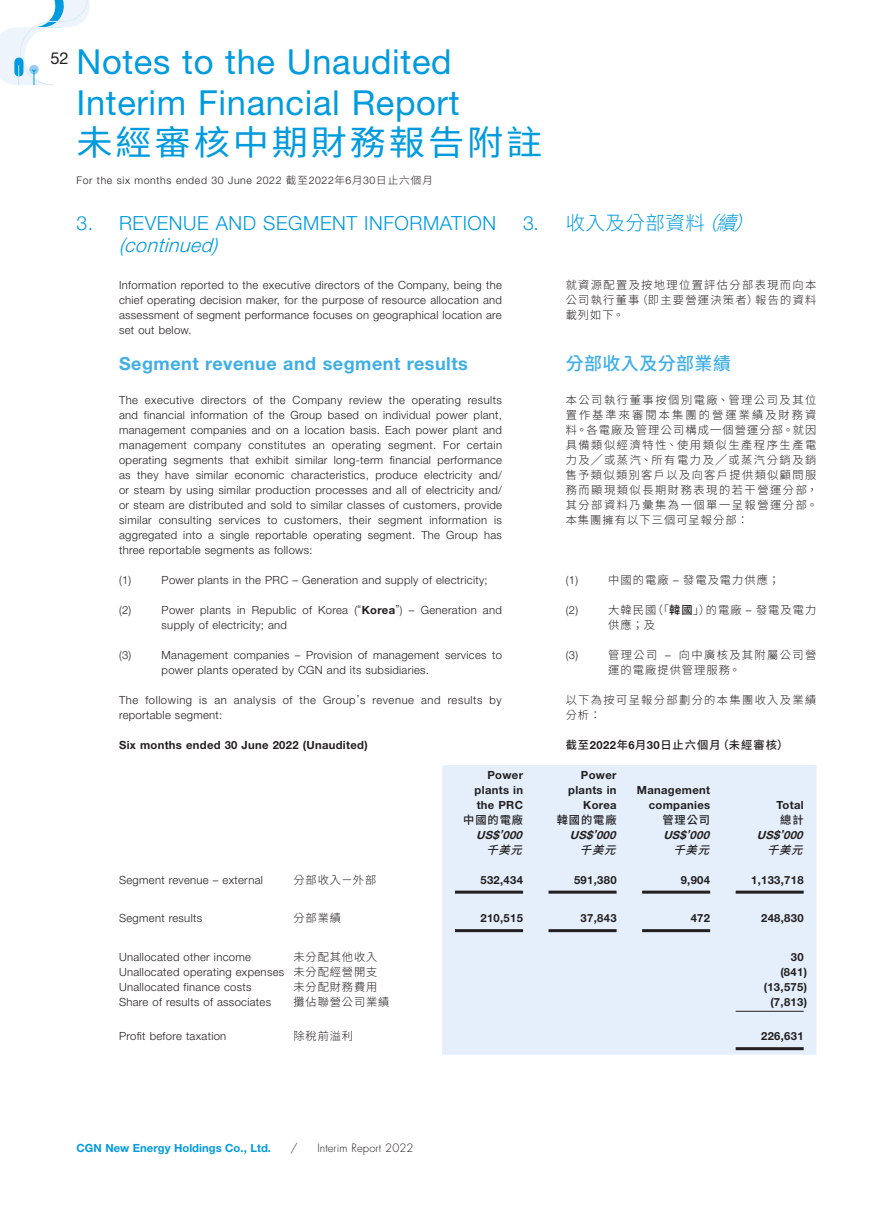
<style>
.page{position:relative;width:893px;height:1212px;background:#fff}
.page>*{position:absolute;margin:0;border:0;box-sizing:border-box;transform-origin:0 0}
.t1{font:34.5px/40.5px "Helvetica Neue LT Std";letter-spacing:.02em;color:#009bdf}
.t2{font:34.5px "Source Han Sans TC";letter-spacing:.08em;color:#009bdf;scale:1.05 1}
.Heading_1{font:300 19.5px/22.5px "Helvetica Neue LT Std";letter-spacing:.03em;color:#009bdf}
.C_Heading_1{font:300 19.5px "Source Han Sans TC";letter-spacing:.025em;color:#009bdf}
.Heading_2{font:700 18px "Helvetica Neue LT Std";letter-spacing:.03em;color:#3eaee6}
.C_Heading_2{font:500 18px "Source Han Sans TC";letter-spacing:.025em;color:#3eaee6}
.t3{font:16.5px "Helvetica Neue LT Std";color:#231f20}
.Body_Text{font:300 11.25px/15px "Helvetica Neue LT Std";letter-spacing:.03em;color:#231f20;text-align:justify}
.C_Body_Text{font:300 11.25px/15px "Source Han Sans TC";letter-spacing:.12em;color:#231f20}
.Body_Text-2{font:700 11.25px "Helvetica Neue LT Std";letter-spacing:.03em;color:#231f20}
.Body_Text-3{font:300 11.25px/15px "Helvetica Neue LT Std";letter-spacing:.05em;color:#231f20}
.Body_Text-4{font:300 11.25px "Source Han Sans TC";letter-spacing:.08em;color:#231f20}
.C_Body_Text-2{font:300 11.25px/15px "Source Han Sans TC";letter-spacing:.095em;color:#231f20}
.t4{font:700 11.25px "Helvetica Neue LT Std";letter-spacing:.005em;color:#009bdf}
.Body_Text-5{font:italic 700 11.25px "Helvetica Neue LT Std";color:#231f20}
.C_Body_Text-3{font:500 11.25px "Source Han Sans TC";letter-spacing:.095em;color:#231f20}
.t5{font:300 11.25px "Futura Std";letter-spacing:.005em;color:#231f20}
.Body_Text-6{font:500 11.25px "Source Han Sans TC";letter-spacing:.08em;color:#231f20}
.Body_Text-7{font:italic 500 11.25px "Source Han Sans TC";color:#231f20}
.C_Body_Text-4{font:300 11.25px "Helvetica Neue LT Std";color:#231f20}
.t6{font:300 10.5px "Helvetica Neue LT Std";letter-spacing:.06em;color:#231f20}
.s1{font-family:"Source Han Sans TC"}
.s2{font-family:"Helvetica Neue LT Std"}
.s3{font-style:italic}
.s4{font-weight:700}
.s5{font-weight:500}
.s6{font-family:"Helvetica Neue LT Std";font-weight:700}
</style>
<div class="page">
<svg style="left:0;top:0;width:90px;height:85px"></svg>
<div style="left:442px;top:765px;width:374px;height:290px;background:#e4effb"></div>
<hr style="left:455px;top:891px;width:68px;height:3px;background:#231f20">
<hr style="left:549px;top:891px;width:68px;height:3px;background:#231f20">
<hr style="left:642px;top:891px;width:68px;height:3px;background:#231f20">
<hr style="left:736px;top:891px;width:68px;height:3px;background:#231f20">
<hr style="left:455px;top:929px;width:68px;height:3px;background:#231f20">
<hr style="left:549px;top:929px;width:68px;height:3px;background:#231f20">
<hr style="left:642px;top:929px;width:68px;height:3px;background:#231f20">
<hr style="left:736px;top:1011px;width:68px;height:1px;background:#231f20">
<hr style="left:736px;top:1047px;width:68px;height:3px;background:#231f20">
<h3 class="t3" style="left:51px;top:48px;width:19px">52</h3>
<h1 class="t1" style="left:77px;top:41px;width:384px">Notes to the Unaudited<br>Interim Financial Report</h1>
<h1 class="t2" style="left:77px;top:123px;width:445px">未經審核中期財務報告附註</h1>
<p class="t6" style="left:77px;top:174px;width:358px">For the six months ended 30 June 2022 <span class="s1">截至</span>2022<span class="s1">年</span>6<span class="s1">月</span>30<span class="s1">日止六個月</span></p>
<p class="C_Heading_1" style="left:523px;top:212px;width:247px"><span class="s2">3.</span> 收入及分部資料<span class="s3">（續）</span></p>
<p class="Heading_1" style="left:119px;top:211px;width:379px;text-indent:-43px">3. REVENUE AND SEGMENT INFORMATION <span class="s3">(continued)</span></p>
<p class="Body_Text" style="left:119px;top:277px;width:384px">Information reported to the executive directors of the Company, being the chief operating decision maker, for the purpose of resource allocation and assessment of segment performance focuses on geographical location are set out below.</p>
<p class="Heading_2" style="left:119px;top:352px;width:350px">Segment revenue and segment results</p>
<p class="Body_Text" style="left:119px;top:392px;width:385px">The executive directors of the Company review the operating results and financial information of the Group based on individual power plant, management companies and on a location basis. Each power plant and management company constitutes an operating segment. For certain operating segments that exhibit similar long-term financial performance as they have similar economic characteristics, produce electricity and/ or steam by using similar production processes and all of electricity and/ or steam are distributed and sold to similar classes of customers, provide similar consulting services to customers, their segment information is aggregated into a single reportable operating segment. The Group has three reportable segments as follows:</p>
<p class="Body_Text" style="left:119px;top:572px;width:14px">(1)</p>
<p class="Body_Text" style="left:162px;top:572px;width:328px">Power plants in the PRC – Generation and supply of electricity;</p>
<p class="Body_Text" style="left:119px;top:602px;width:14px">(2)</p>
<p class="Body_Text" style="left:162px;top:602px;width:342px">Power plants in Republic of Korea (“<span class="s4">Korea</span>”) – Generation and supply of electricity; and</p>
<p class="Body_Text" style="left:119px;top:647px;width:14px">(3)</p>
<p class="Body_Text" style="left:162px;top:647px;width:342px">Management companies – Provision of management services to power plants operated by CGN and its subsidiaries.</p>
<p class="Body_Text-3" style="left:119px;top:692px;width:384px">The following is an analysis of the Group’s revenue and results by reportable segment:</p>
<p class="Body_Text-2" style="left:119px;top:738px;width:250px">Six months ended 30 June 2022 (Unaudited)</p>
<p class="Body_Text-2" style="left:487px;top:768px;width:37px">Power</p>
<p class="Body_Text-2" style="left:581px;top:768px;width:37px">Power</p>
<p class="Body_Text-2" style="left:475px;top:783px;width:50px">plants in</p>
<p class="Body_Text-2" style="left:568px;top:783px;width:50px">plants in</p>
<p class="Body_Text-2" style="left:637px;top:783px;width:75px">Management</p>
<p class="Body_Text-2" style="left:477px;top:798px;width:48px">the PRC</p>
<p class="Body_Text-2" style="left:583px;top:798px;width:35px">Korea</p>
<p class="Body_Text-2" style="left:649px;top:798px;width:63px">companies</p>
<p class="Body_Text-2" style="left:777px;top:798px;width:29px">Total</p>
<p class="Body_Text-6" style="left:463px;top:813px;width:61px">中國的電廠</p>
<p class="Body_Text-6" style="left:557px;top:813px;width:61px">韓國的電廠</p>
<p class="Body_Text-6" style="left:662px;top:813px;width:49px">管理公司</p>
<p class="Body_Text-6" style="left:780px;top:813px;width:25px">總計</p>
<p class="Body_Text-5" style="left:476px;top:828px;width:51px">US$’000</p>
<p class="Body_Text-5" style="left:570px;top:828px;width:51px">US$’000</p>
<p class="Body_Text-5" style="left:663px;top:828px;width:51px">US$’000</p>
<p class="Body_Text-5" style="left:757px;top:828px;width:51px">US$’000</p>
<p class="Body_Text-7" style="left:486px;top:843px;width:46px">千美元</p>
<p class="Body_Text-7" style="left:580px;top:843px;width:46px">千美元</p>
<p class="Body_Text-7" style="left:673px;top:843px;width:46px">千美元</p>
<p class="Body_Text-7" style="left:767px;top:843px;width:46px">千美元</p>
<p class="Body_Text" style="left:119px;top:872px;width:145px">Segment revenue – external</p>
<p class="Body_Text-4" style="left:293px;top:873px;width:84px">分部收入－外部</p>
<p class="Body_Text-2" style="left:480px;top:873px;width:44px">532,434</p>
<p class="Body_Text-2" style="left:574px;top:873px;width:44px">591,380</p>
<p class="Body_Text-2" style="left:681px;top:873px;width:31px">9,904</p>
<p class="Body_Text-2" style="left:751px;top:873px;width:54px">1,133,718</p>
<p class="Body_Text" style="left:119px;top:910px;width:85px">Segment results</p>
<p class="Body_Text-4" style="left:293px;top:912px;width:49px">分部業績</p>
<p class="Body_Text-2" style="left:480px;top:911px;width:44px">210,515</p>
<p class="Body_Text-2" style="left:581px;top:911px;width:37px">37,843</p>
<p class="Body_Text-2" style="left:691px;top:911px;width:21px">472</p>
<p class="Body_Text-2" style="left:761px;top:911px;width:44px">248,830</p>
<p class="Body_Text" style="left:119px;top:949px;width:133px">Unallocated other income</p>
<p class="Body_Text-4" style="left:293px;top:950px;width:86px">未分配其他收入</p>
<p class="Body_Text-2" style="left:791px;top:950px;width:14px">30</p>
<p class="Body_Text" style="left:119px;top:964px;width:167px">Unallocated operating expenses</p>
<p class="Body_Text-4" style="left:293px;top:965px;width:86px">未分配經營開支</p>
<p class="Body_Text-2" style="left:780px;top:965px;width:28px">(841)</p>
<p class="Body_Text" style="left:119px;top:979px;width:134px">Unallocated finance costs</p>
<p class="Body_Text-4" style="left:293px;top:980px;width:86px">未分配財務費用</p>
<p class="Body_Text-2" style="left:764px;top:980px;width:45px">(13,575)</p>
<p class="Body_Text" style="left:119px;top:994px;width:154px">Share of results of associates</p>
<p class="Body_Text-4" style="left:293px;top:995px;width:98px">攤佔聯營公司業績</p>
<p class="Body_Text-2" style="left:770px;top:995px;width:38px">(7,813)</p>
<p class="Body_Text" style="left:119px;top:1028px;width:109px">Profit before taxation</p>
<p class="Body_Text-4" style="left:293px;top:1030px;width:61px">除稅前溢利</p>
<p class="Body_Text-2" style="left:761px;top:1029px;width:44px">226,631</p>
<p class="C_Body_Text" style="left:566px;top:277px;width:252px;text-align:justify">就資源配置及按地理位置評估分部表現而向本公司執行董事（即主要營運決策者）報告的資料載列如下。</p>
<p class="C_Heading_2" style="left:566px;top:353px;width:167px">分部收入及分部業績</p>
<p class="C_Body_Text" style="left:566px;top:392px;width:254px">本公司執行董事按個別電廠、管理公司及其位置作基準來審閱本集團的營運業績及財務資料。各電廠及管理公司構成一個營運分部。就因具備類似經濟特性、使用類似生產程序生產電力及╱或蒸汽、所有電力及╱或蒸汽分銷及銷售予類似類別客戶以及向客戶提供類似顧問服務而顯現類似長期財務表現的若干營運分部，其分部資料乃彙集為一個單一呈報營運分部。本集團擁有以下三個可呈報分部：</p>
<p class="C_Body_Text-4" style="left:566px;top:573px;width:14px">(1)</p>
<p class="C_Body_Text-2" style="left:608px;top:572px;width:173px">中國的電廠 <span class="s2">–</span> 發電及電力供應；</p>
<p class="C_Body_Text-4" style="left:566px;top:603px;width:14px">(2)</p>
<p class="C_Body_Text-2" style="left:608px;top:602px;width:210px">大韓民國（「<span class="s5">韓國</span>」）的電廠 <span class="s2">–</span> 發電及電力供應；及</p>
<p class="C_Body_Text-4" style="left:566px;top:648px;width:14px">(3)</p>
<p class="C_Body_Text" style="left:608px;top:647px;width:210px">管理公司 <span class="s2">–</span> 向中廣核及其附屬公司營運的電廠提供管理服務。</p>
<p class="C_Body_Text" style="left:566px;top:692px;width:252px">以下為按可呈報分部劃分的本集團收入及業績分析：</p>
<p class="C_Body_Text-3" style="left:566px;top:738px;width:224px">截至<span class="s6">2022</span>年<span class="s6">6</span>月<span class="s6">30</span>日止六個月（未經審核）</p>
<p class="t4" style="left:77px;top:1141px;width:196px">CGN New Energy Holdings Co., Ltd.</p>
<p class="t5" style="left:291px;top:1141px;width:9px">/</p>
<p class="t5" style="left:317px;top:1141px;width:98px">Interim Report 2022</p>
</div>
